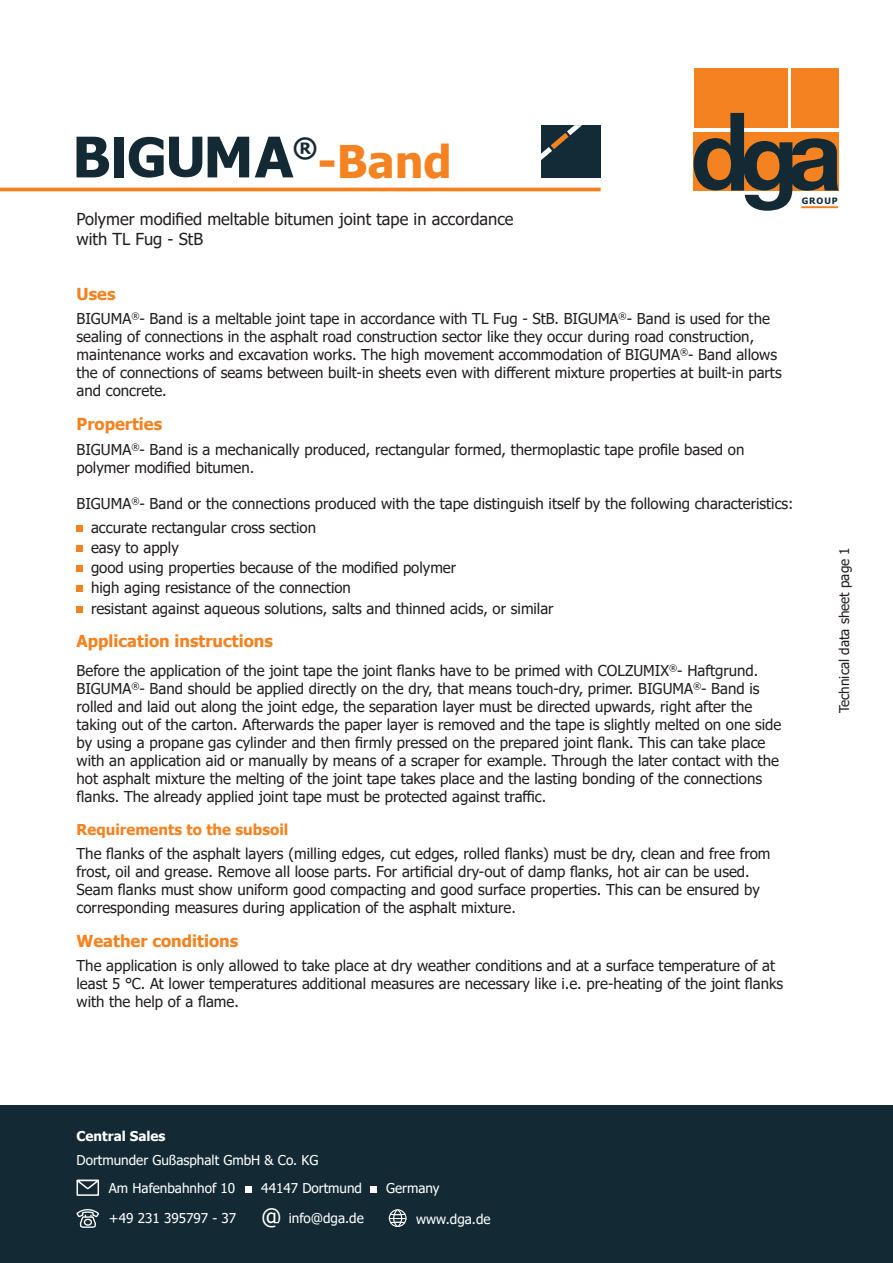
<style>
.page{position:relative;width:893px;height:1263px;background:#fff}
.page>*{position:absolute;margin:0;border:0;box-sizing:border-box;transform-origin:0 0}
.t1{font:700 45px "Tahoma";color:#f58220}
.t2{font:700 26.7px "Tahoma";color:#132a35}
.t3{font:16.5px/19.8px "Tahoma";color:#231f20}
.t4{font:700 16.5px "Tahoma";color:#f58220}
.t5{font:15px/18px "Tahoma";color:#231f20}
.t6{font:700 15px "Tahoma";color:#f58220}
.t7{font:13.5px/28.2px "Tahoma";color:#fff}
.t8{font:13.5px "Tahoma";color:#231f20}
.t9{font:700 13.5px "Tahoma";color:#fff}
.t10{font:700 8.85px "Tahoma";letter-spacing:.1em;color:#132a35}
.s1{font-size:22.5px}
</style>
<div class="page">
<hr style="left:0;top:188px;width:601px;height:3px;background:#f58220">
<div style="left:541px;top:125px;width:60px;height:52px;background:#132b36"></div>
<svg style="left:541px;top:125px;width:41px;height:35px"></svg>
<div style="left:77px;top:525px;width:6px;height:7px;background:#f58220"></div>
<div style="left:77px;top:545px;width:6px;height:7px;background:#f58220"></div>
<div style="left:77px;top:565px;width:6px;height:7px;background:#f58220"></div>
<div style="left:77px;top:585px;width:6px;height:7px;background:#f58220"></div>
<svg style="left:77px;top:606px;width:6px;height:6px"></svg>
<div style="left:694px;top:69px;width:93px;height:59px;background:#f58220"></div>
<div style="left:791px;top:69px;width:48px;height:59px;background:#f58220"></div>
<svg style="left:694px;top:113px;width:145px;height:98px"></svg>
<div style="left:114px;top:137px;width:9px;height:40px;background:#132a35"></div>
<svg style="left:77px;top:137px;width:32px;height:40px"></svg>
<svg style="left:129px;top:137px;width:73px;height:41px"></svg>
<svg style="left:208px;top:137px;width:41px;height:40px"></svg>
<svg style="left:255px;top:137px;width:38px;height:40px"></svg>
<div style="left:0;top:1106px;width:893px;height:157px;background:#132a35"></div>
<svg style="left:77px;top:1180px;width:22px;height:16px"></svg>
<div style="left:245px;top:1186px;width:6px;height:7px;background:#fff"></div>
<svg style="left:77px;top:1209px;width:22px;height:19px"></svg>
<div style="left:371px;top:1186px;width:6px;height:7px;background:#fff"></div>
<div style="left:389px;top:1209px;width:17px;height:18px;border:1px solid #fff;border-radius:50%"></div>
<div style="left:393px;top:1209px;width:9px;height:18px;border:1px solid #fff;border-radius:50%"></div>
<svg style="left:389px;top:1212px;width:17px;height:12px"></svg>
<h2 class="t2" style="left:293px;top:130px;width:26px">®</h2>
<h1 class="t1" style="left:317px;top:130px;width:136px">-Band</h1>
<p class="t3" style="left:77px;top:210px;width:439px">Polymer modified meltable bitumen joint tape in accordance with TL Fug - StB</p>
<p class="t4" style="left:77px;top:283px;width:40px">Uses</p>
<p class="t5" style="left:77px;top:311px;width:707px">BIGUMA<sup>®</sup>- Band is a meltable joint tape in accordance with TL Fug - StB. BIGUMA<sup>®</sup>- Band is used for the sealing of connections in the asphalt road construction sector like they occur during road construction, maintenance works and excavation works. The high movement accommodation of BIGUMA<sup>®</sup>- Band allows the of connections of seams between built-in sheets even with different mixture properties at built-in parts and concrete.</p>
<p class="t4" style="left:77px;top:413px;width:87px">Properties</p>
<p class="t5" style="left:77px;top:441px;width:669px">BIGUMA<sup>®</sup>- Band is a mechanically produced, rectangular formed, thermoplastic tape profile based on polymer modified bitumen.</p>
<p class="t5" style="left:91px;top:492px;width:704px;line-height:24.2px;text-indent:-14px">BIGUMA<sup>®</sup>- Band or the connections produced with the tape distinguish itself by the following characteristics: accurate rectangular cross section</p>
<p class="t5" style="left:91px;top:538px;width:464px;line-height:20.2px">easy to apply<br>good using properties because of the modified polymer<br>high aging resistance of the connection<br>resistant against aqueous solutions, salts and thinned acids, or similar</p>
<p class="t4" style="left:77px;top:630px;width:198px">Application instructions</p>
<p class="t5" style="left:77px;top:662px;width:706px">Before the application of the joint tape the joint flanks have to be primed with COLZUMIX<sup>®</sup>- Haftgrund.<br>BIGUMA<sup>®</sup>- Band should be applied directly on the dry, that means touch-dry, primer. BIGUMA<sup>®</sup>- Band is rolled and laid out along the joint edge, the separation layer must be directed upwards, right after the taking out of the carton. Afterwards the paper layer is removed and the tape is slightly melted on one side by using a propane gas cylinder and then firmly pressed on the prepared joint flank. This can take place with an application aid or manually by means of a scraper for example. Through the later contact with the hot asphalt mixture the melting of the joint tape takes place and the lasting bonding of the connections flanks. The already applied joint tape must be protected against traffic.</p>
<p class="t6" style="left:77px;top:819px;width:213px">Requirements to the subsoil</p>
<p class="t5" style="left:77px;top:845px;width:695px">The flanks of the asphalt layers (milling edges, cut edges, rolled flanks) must be dry, clean and free from frost, oil and grease. Remove all loose parts. For artificial dry-out of damp flanks, hot air can be used.<br>Seam flanks must show uniform good compacting and good surface properties. This can be ensured by corresponding measures during application of the asphalt mixture.</p>
<p class="t4" style="left:77px;top:929px;width:163px">Weather conditions</p>
<p class="t5" style="left:77px;top:957px;width:708px">The application is only allowed to take place at dry weather conditions and at a surface temperature of at least 5 °C. At lower temperatures additional measures are necessary like i.e. pre-heating of the joint flanks with the help of a flame.</p>
<p class="t10" style="left:802px;top:195px;width:37px">GROUP</p>
<p class="t8" style="left:835px;top:713px;width:168px;rotate:-90deg">Technical data sheet page 1</p>
<p class="t9" style="left:77px;top:1127px;width:90px">Central Sales</p>
<p class="t7" style="left:109px;top:1146px;width:211px;text-indent:-32px">Dortmunder Gußasphalt GmbH &amp; Co. KG<br>Am Hafenbahnhof 10</p>
<p class="t7" style="left:261px;top:1175px;width:102px">44147 Dortmund</p>
<p class="t7" style="left:109px;top:1205px;width:256px">+49 231 395797 - 37 <span class="s1">@</span> info@dga.de</p>
<p class="t7" style="left:416px;top:1205px;width:76px">www.dga.de</p>
<p class="t7" style="left:386px;top:1175px;width:55px">Germany</p>
</div>
